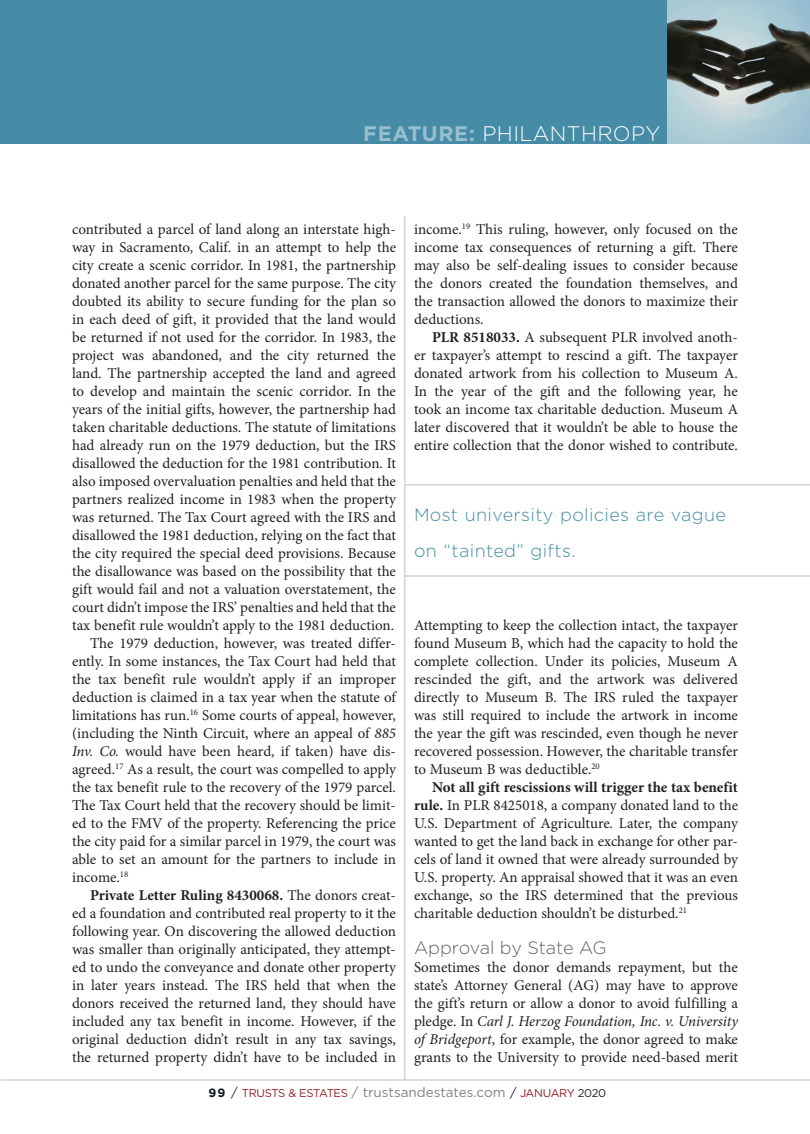
<style>
.page{position:relative;width:810px;height:1134px;background:#fff}
.page>*{position:absolute;margin:0;border:0;box-sizing:border-box;transform-origin:0 0}
.t1{font:300 21px "Gotham";letter-spacing:.02em;color:#fff}
.Callout{font:300 18px/36px "Gotham";letter-spacing:.02em;color:#468ca6}
.Subhead{font:300 18px "Gotham";letter-spacing:-.005em;color:#636366}
.BODY__Minion{font:15px/18px "Minion Pro";color:#231f20;text-align:justify}
.BODY__NO_INDENT{font:15px/18px "Minion Pro";color:#231f20;text-align:justify}
.t2{font:11.25px "Gotham";letter-spacing:-.03em;color:#911f23}
.s1{font-weight:700;color:#99bed0}
.s2{font-style:italic}
.s3{font-weight:700}
.s4{font-weight:700;font-size:12px;color:#101a21}
.s5{font-size:12.75px;color:#231f20}
.s6{font-size:13.5px;color:#808285}
.s7{color:#231f20}
</style>
<div class="page">
<hr style="left:1px;top:1080px;width:809px;height:1px;background:#bcbdc0">
<hr style="left:405px;top:216px;width:1px;height:864px;background:#bcbdc0">
<hr style="left:405px;top:576px;width:405px;height:1px;background:#bcbdc0">
<hr style="left:405px;top:484px;width:405px;height:1px;background:#bcbdc0">
<div style="left:0;top:0;width:810px;height:144px;background:#468ca6"></div>
<img style="left:668px;top:0;width:142px;height:144px">
<p class="t1" style="left:363px;top:121px;width:299px"><span class="s1">FEATURE:</span> PHILANTHROPY</p>
<p class="BODY__Minion" style="left:72px;top:220px;width:326px">contributed a parcel of land along an interstate high&shy;way in Sacramento, Calif. in an attempt to help the city create a scenic corridor. In 1981, the partnership donated another parcel for the same purpose. The city doubted its ability to secure funding for the plan so in each deed of gift, it provided that the land would be returned if not used for the corridor. In 1983, the project was abandoned, and the city returned the land. The partnership accepted the land and agreed to develop and maintain the scenic corridor. In the years of the initial gifts, however, the partnership had taken charitable deductions. The statute of limitations had already run on the 1979 deduction, but the IRS disallowed the deduction for the 1981 contribution. It also imposed overvaluation penalties and held that the partners realized income in 1983 when the property was returned. The Tax Court agreed with the IRS and disallowed the 1981 deduction, relying on the fact that the city required the special deed provisions. Because the disallowance was based on the possibility that the gift would fail and not a valuation overstatement, the court didn’t impose the IRS’ penalties and held that the tax benefit rule wouldn’t apply to the 1981 deduction.</p>
<p class="BODY__Minion" style="left:72px;top:634px;width:326px;text-indent:18px">The 1979 deduction, however, was treated differ&shy;ently. In some instances, the Tax Court had held that the tax benefit rule wouldn’t apply if an improper deduction is claimed in a tax year when the statute of limitations has run.<sup>16</sup> Some courts of appeal, however, (including the Ninth Circuit, where an appeal of <span class="s2">885<br>Inv. Co.</span> would have been heard, if taken) have dis&shy;agreed.<sup>17</sup> As a result, the court was compelled to apply the tax benefit rule to the recovery of the 1979 parcel.<br>The Tax Court held that the recovery should be limit&shy;ed to the FMV of the property. Referencing the price the city paid for a similar parcel in 1979, the court was able to set an amount for the partners to include in income.<sup>18</sup></p>
<p class="BODY__Minion" style="left:72px;top:886px;width:326px;text-indent:18px"><span class="s3">Private Letter Ruling 8430068.</span> The donors creat&shy;ed a foundation and contributed real property to it the following year. On discovering the allowed deduction was smaller than originally anticipated, they attempt&shy;ed to undo the conveyance and donate other property in later years instead. The IRS held that when the donors received the returned land, they should have included any tax benefit in income. However, if the original deduction didn’t result in any tax savings, the returned property didn’t have to be included in</p>
<p class="BODY__Minion" style="left:414px;top:220px;width:326px">income.<sup>19</sup> This ruling, however, only focused on the income tax consequences of returning a gift. There may also be self-dealing issues to consider because the donors created the foundation themselves, and the transaction allowed the donors to maximize their deductions.</p>
<p class="BODY__Minion" style="left:414px;top:328px;width:326px;text-indent:18px"><span class="s3">PLR 8518033.</span> A subsequent PLR involved anoth&shy;er taxpayer’s attempt to rescind a gift. The taxpayer donated artwork from his collection to Museum A.<br>In the year of the gift and the following year, he took an income tax charitable deduction. Museum A later discovered that it wouldn’t be able to house the entire collection that the donor wished to contribute.</p>
<p class="Callout" style="left:414px;top:497px;width:314px">Most university policies are vague on “tainted” gifts.</p>
<p class="BODY__Minion" style="left:414px;top:616px;width:326px">Attempting to keep the collection intact, the taxpayer found Museum B, which had the capacity to hold the complete collection. Under its policies, Museum A rescinded the gift, and the artwork was delivered directly to Museum B. The IRS ruled the taxpayer was still required to include the artwork in income the year the gift was rescinded, even though he never recovered possession. However, the charitable transfer to Museum B was deductible.<sup>20</sup></p>
<p class="BODY__Minion" style="left:414px;top:778px;width:326px;text-indent:18px"><span class="s3">Not all gift rescissions will trigger the tax benefit rule.</span> In PLR 8425018, a company donated land to the U.S. Department of Agriculture. Later, the company wanted to get the land back in exchange for other par&shy;cels of land it owned that were already surrounded by U.S. property. An appraisal showed that it was an even exchange, so the IRS determined that the previous charitable deduction shouldn’t be disturbed.<sup>21</sup></p>
<p class="Subhead" style="left:414px;top:936px;width:194px">Approval by State AG</p>
<p class="BODY__NO_INDENT" style="left:414px;top:958px;width:326px">Sometimes the donor demands repayment, but the state’s Attorney General (AG) may have to approve the gift’s return or allow a donor to avoid fulfilling a pledge. In <span class="s2">Carl J. Herzog Foundation, Inc. v. University of Bridgeport</span>, for example, the donor agreed to make grants to the University to provide need-based merit</p>
<p class="t2" style="left:209px;top:1086px;width:399px"><span class="s4">99</span> <span class="s5">/</span> TRUSTS &amp; ESTATES <span class="s6">/ trustsandestates.com</span> <span class="s5">/</span> JANUARY <span class="s7">2020</span></p>
</div>
